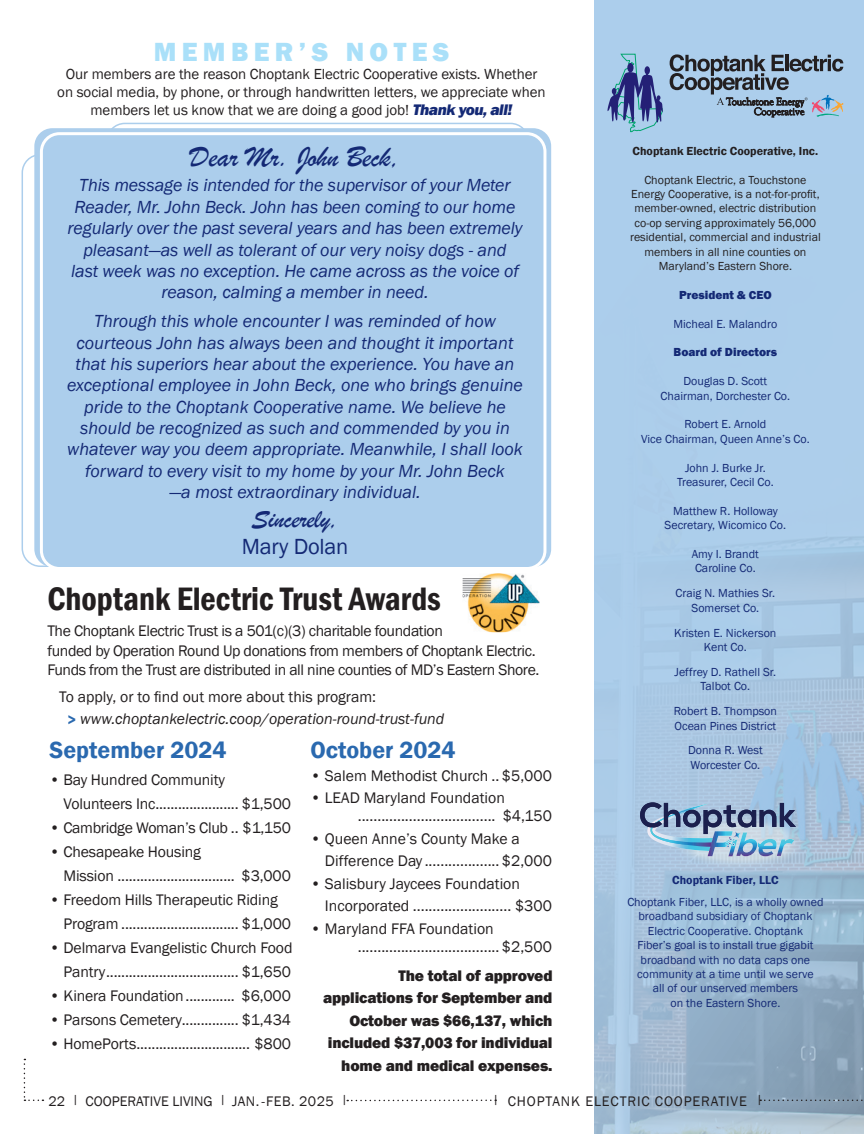
<style>
.page{position:relative;width:864px;height:1134px;background:#fff}
.page>*{position:absolute;margin:0;border:0;box-sizing:border-box;transform-origin:0 0}
.t1{font:600 condensed 33.3px "Franklin Gothic";color:#231f20}
.Members_Note_Copy{font:30px "Brush Script";letter-spacing:-.01em;color:#142975}
.Copy{font:800 27px "Franklin Gothic";letter-spacing:.2em;color:#aae0f9}
.Members_Note_Copy-2{font:27px "Brush Script";letter-spacing:-.01em;color:#142975}
.t2{font:600 24px "Franklin Gothic";color:#2a69af}
.Members_Note_Copy-3{font:22.5px "Franklin Gothic";letter-spacing:-.01em;color:#142975}
.Members_Note_Copy-4{font:italic 18px/21.3px "Franklin Gothic";color:#142975;text-align:center}
.Copy-2{font:15.75px/24px "Franklin Gothic";letter-spacing:-.01em;color:#231f20}
.t3{font:800 15.75px/22.5px "Franklin Gothic";letter-spacing:-.01em;color:#231f20;text-align:right}
.Copy-3{font:italic 15.75px "Franklin Gothic";color:#231f20}
.Copy-4{font:15px/18px "Franklin Gothic";letter-spacing:-.005em;color:#231f20;text-align:center}
.t4{font:14.25px "Franklin Gothic";color:#231f20}
.t5{font:14.25px "Franklin Gothic";letter-spacing:.06em;color:#231f20}
.t6{font:12px/14.4px "Franklin Gothic";color:#142975;text-align:center}
.t7{font:12px/14.4px "Franklin Gothic";color:#231f20;text-align:center}
.t8{font:600 12px "Franklin Gothic";color:#231f20}
.t9{font:800 12px "Franklin Gothic";color:#142975}
.t10{font:600 12px "Franklin Gothic";color:#142975}
.s1{font-weight:800;font-style:italic;font-size:15.75px;color:#142975}
.s2{font-weight:800;font-style:normal;color:#2a69af}
</style>
<div class="page">
<div style="left:595px;top:0;width:269px;height:1134px;background:#acceec"></div>
<img style="left:595px;top:536px;width:269px;height:598px">
<svg style="left:347px;top:1100px;width:149px;height:1px"></svg>
<svg style="left:24px;top:1059px;width:19px;height:42px"></svg>
<svg style="left:760px;top:1100px;width:104px;height:1px"></svg>
<svg style="left:670px;top:814px;width:139px;height:57px"></svg>
<svg style="left:640px;top:802px;width:156px;height:54px"></svg>
<svg style="left:608px;top:54px;width:55px;height:78px"></svg>
<svg style="left:670px;top:54px;width:173px;height:63px"></svg>
<img style="left:463px;top:573px;width:76px;height:59px">
<div style="left:34px;top:128px;width:517px;height:439px;background:#acceec;border-radius:18px"></div>
<div style="left:22px;top:154px;width:455px;height:413px;border:2px solid #acceec;border-radius:18px"></div>
<div style="left:40px;top:132px;width:506px;height:438px;border:3px solid #fff;border-radius:18px"></div>
<p class="Copy" style="left:154px;top:34px;width:297px">MEMBER’S NOTES</p>
<p class="Copy-4" style="left:57px;top:65px;width:490px">Our members are the reason Choptank Electric Cooperative exists. Whether on social media, by phone, or through handwritten letters, we appreciate when members let us know that we are doing a good job! <span class="s1">Thank you, all!</span></p>
<p class="Members_Note_Copy" style="left:190px;top:138px;width:212px">Dear Mr. John Beck,</p>
<p class="Members_Note_Copy-4" style="left:67px;top:175px;width:457px">This message is intended for the supervisor of your Meter Reader, Mr. John Beck. John has been coming to our home regularly over the past several years and has been extremely pleasant—as well as tolerant of our very noisy dogs - and<br>last week was no exception. He came across as the voice of reason, calming a member in need.</p>
<p class="Members_Note_Copy-4" style="left:67px;top:311px;width:457px">Through this whole encounter I was reminded of how courteous John has always been and thought it important that his superiors hear about the experience. You have an exceptional employee in John Beck, one who brings genuine pride to the Choptank Cooperative name. We believe he should be recognized as such and commended by you in whatever way you deem appropriate. Meanwhile, I shall look forward to every visit to my home by your Mr. John Beck</p>
<p class="Members_Note_Copy-4" style="left:169px;top:482px;width:253px">—a most extraordinary individual.</p>
<p class="Members_Note_Copy-2" style="left:251px;top:502px;width:89px">Sincerely,</p>
<p class="Members_Note_Copy-3" style="left:242px;top:532px;width:108px">Mary Dolan</p>
<p class="t1" style="left:47px;top:577px;width:395px">Choptank Electric Trust Awards</p>
<p class="Copy-2" style="left:47px;top:622px;width:494px;line-height:19.5px">The Choptank Electric Trust is a 501(c)(3) charitable foundation<br>funded by Operation Round Up donations from members of Choptank Electric.<br>Funds from the Trust are distributed in all nine counties of MD’s Eastern Shore.</p>
<p class="Copy-2" style="left:59px;top:685px;width:319px">To apply, or to find out more about this program:</p>
<p class="Copy-3" style="left:67px;top:709px;width:379px"><span class="s2">&gt;</span> www.choptankelectric.coop/operation-round-trust-fund</p>
<p class="t2" style="left:49px;top:735px;width:179px">September 2024</p>
<p class="Copy-2" style="left:64px;top:768px;width:229px;text-indent:-14px">• Bay Hundred Community<br>Volunteers Inc...................... $1,500</p>
<p class="Copy-2" style="left:49px;top:816px;width:243px">• Cambridge Woman’s Club .. $1,150</p>
<p class="Copy-2" style="left:64px;top:840px;width:229px;text-indent:-14px">• Chesapeake Housing<br>Mission ............................... $3,000</p>
<p class="Copy-2" style="left:64px;top:888px;width:229px;text-indent:-14px">• Freedom Hills Therapeutic Riding<br>Program ............................... $1,000</p>
<p class="Copy-2" style="left:49px;top:936px;width:245px;text-align:right">• Delmarva Evangelistic Church Food<br>Pantry................................... $1,650</p>
<p class="Copy-2" style="left:49px;top:984px;width:243px">• Kinera Foundation............. $6,000</p>
<p class="Copy-2" style="left:49px;top:1008px;width:243px">• Parsons Cemetery............... $1,434</p>
<p class="Copy-2" style="left:49px;top:1032px;width:243px">• HomePorts.............................. $800</p>
<p class="t2" style="left:310px;top:735px;width:147px">October 2024</p>
<p class="Copy-2" style="left:310px;top:764px;width:243px">• Salem Methodist Church .. $5,000</p>
<p class="Copy-2" style="left:310px;top:786px;width:196px">• LEAD Maryland Foundation</p>
<p class="Copy-2" style="left:358px;top:804px;width:196px">................................... $4,150</p>
<p class="Copy-2" style="left:325px;top:828px;width:229px;line-height:22.5px;text-indent:-14px">• Queen Anne’s County Make a<br>Difference Day ................... $2,000</p>
<p class="Copy-2" style="left:325px;top:873px;width:229px;line-height:22.5px;text-indent:-14px">• Salisbury Jaycees Foundation<br>Incorporated ......................... $300</p>
<p class="Copy-2" style="left:310px;top:917px;width:185px">• Maryland FFA Foundation</p>
<p class="Copy-2" style="left:358px;top:935px;width:196px">.................................... $2,500</p>
<p class="t3" style="left:323px;top:964px;width:231px">The total of approved applications for September and<br>October was $66,137, which included $37,003 for individual home and medical expenses.</p>
<p class="t8" style="left:633px;top:143px;width:187px">Choptank Electric Cooperative, Inc.</p>
<p class="t7" style="left:630px;top:173px;width:192px">Choptank Electric, a Touchstone Energy Cooperative, is a not-for-profit, member-owned, electric distribution co-op serving approximately 56,000 residential, commercial and industrial members in all nine counties on Maryland’s Eastern Shore.</p>
<p class="t9" style="left:679px;top:287px;width:94px">President &amp; CEO</p>
<p class="t6" style="left:674px;top:317px;width:105px">Micheal E. Malandro</p>
<p class="t9" style="left:674px;top:345px;width:105px">Board of Directors</p>
<p class="t6" style="left:684px;top:374px;width:85px">Douglas D. Scott</p>
<p class="t6" style="left:661px;top:389px;width:131px">Chairman, Dorchester Co.</p>
<p class="t6" style="left:641px;top:417px;width:170px">Robert E. Arnold<br>Vice Chairman, Queen Anne’s Co.</p>
<p class="t6" style="left:685px;top:461px;width:82px">John J. Burke Jr.</p>
<p class="t6" style="left:677px;top:475px;width:98px">Treasurer, Cecil Co.</p>
<p class="t6" style="left:673px;top:504px;width:106px">Matthew R. Holloway</p>
<p class="t6" style="left:665px;top:518px;width:123px">Secretary, Wicomico Co.</p>
<p class="t6" style="left:692px;top:547px;width:69px;text-align:left">Amy I. Brandt<br>Caroline Co.</p>
<p class="t6" style="left:676px;top:586px;width:101px">Craig N. Mathies Sr.</p>
<p class="t6" style="left:692px;top:601px;width:69px">Somerset Co.</p>
<p class="t6" style="left:674px;top:626px;width:104px">Kristen E. Nickerson<br>Kent Co.</p>
<p class="t6" style="left:675px;top:665px;width:103px">Jeffrey D. Rathell Sr.<br>Talbot Co.</p>
<p class="t6" style="left:674px;top:704px;width:105px;text-align:left">Robert B. Thompson<br>Ocean Pines District</p>
<p class="t6" style="left:688px;top:743px;width:76px">Donna R. West</p>
<p class="t6" style="left:690px;top:758px;width:71px">Worcester Co.</p>
<p class="t10" style="left:672px;top:873px;width:108px">Choptank Fiber, LLC</p>
<p class="t6" style="left:627px;top:895px;width:198px">Choptank Fiber, LLC, is a wholly owned broadband subsidiary of Choptank Electric Cooperative. Choptank<br>Fiber’s goal is to install true gigabit broadband with no data caps one community at a time until we serve</p>
<p class="t6" style="left:653px;top:981px;width:147px">all of our unserved members</p>
<p class="t6" style="left:671px;top:996px;width:111px">on the Eastern Shore.</p>
<p class="t4" style="left:49px;top:1092px;width:300px">22 <sup>|</sup> COOPERATIVE LIVING <sup>|</sup> JAN. - FEB. 2025 <sup>|</sup></p>
<p class="t5" style="left:493px;top:1092px;width:271px"><sup>|</sup> CHOPTANK ELECTRIC COOPERATIVE <sup>|</sup></p>
</div>
